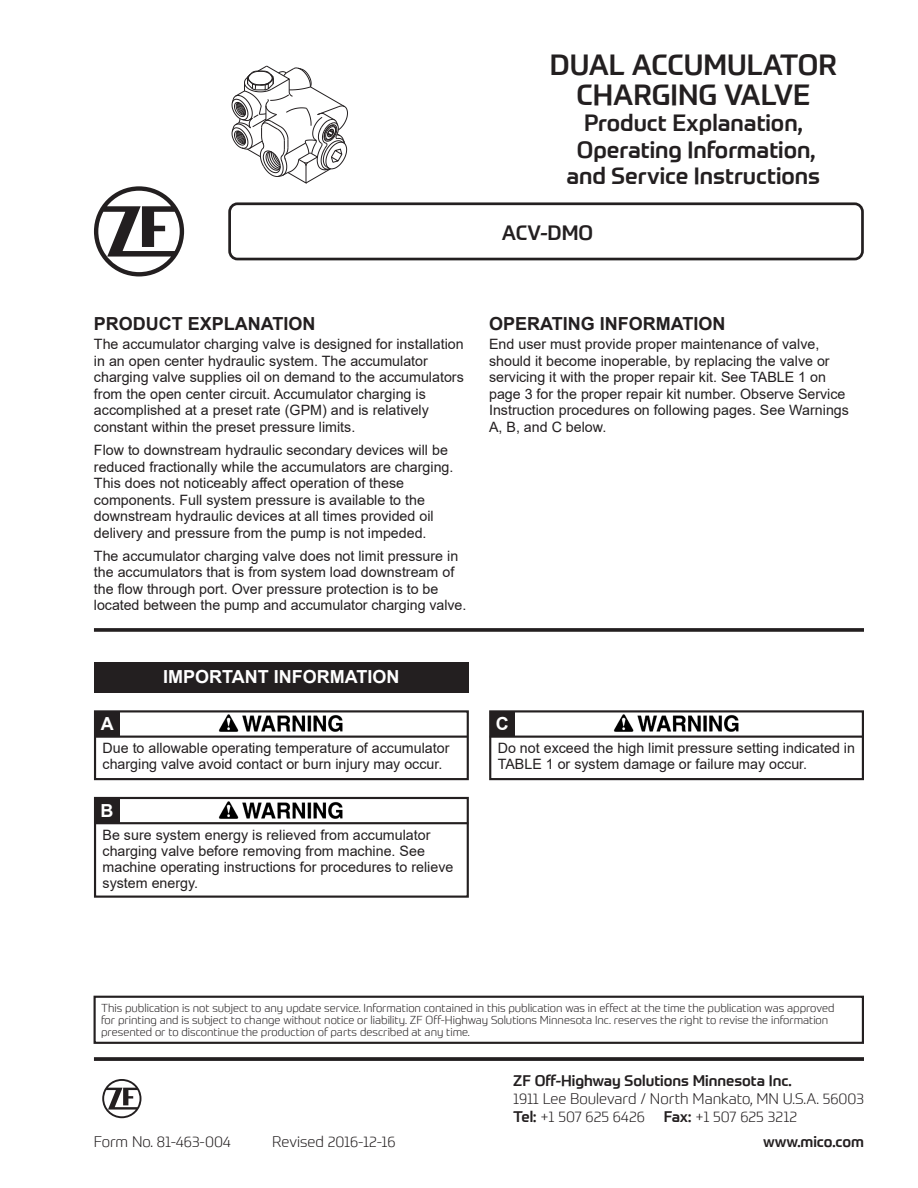
<style>
.page{position:relative;width:918px;height:1188px;background:#fff}
.page>*{position:absolute;margin:0;border:0;box-sizing:border-box;transform-origin:0 0}
.t1{font:500 28.5px/30px "ZF Prometo";color:#231f20;text-align:center}
.t2{font:500 22.95px/26.2px "ZF Prometo";color:#231f20;text-align:center}
.t3{font:500 20.25px "ZF Prometo";color:#231f20}
.t4{font:700 18px "Arial";color:#231f20}
.t5{font:700 18px "Arial";color:#fff}
.t6{font:300 15px/18px "ZF Prometo";color:#231f20}
.t7{font:500 15px "ZF Prometo";color:#231f20}
.t8{font:14.25px/16.5px "Arial";color:#231f20}
.t9{font:300 11.25px/12.3px "ZF Prometo";color:#231f20}
.s1{font-weight:500}
</style>
<div class="page">
<svg style="left:94px;top:628px;width:770px;height:4px;background:#353132"></svg>
<div style="left:94px;top:662px;width:375px;height:30px;background:#231f20"></div>
<div style="left:94px;top:710px;width:375px;height:70px;border:2px solid #231f20"></div>
<img style="left:218px;top:714px;width:125px;height:18px">
<hr style="left:95px;top:736px;width:373px;height:2px;background:#231f20">
<div style="left:95px;top:712px;width:25px;height:24px;background:#231f20"></div>
<div style="left:94px;top:797px;width:375px;height:101px;border:2px solid #231f20"></div>
<img style="left:218px;top:801px;width:125px;height:18px">
<hr style="left:95px;top:822px;width:373px;height:2px;background:#231f20">
<div style="left:95px;top:799px;width:25px;height:24px;background:#231f20"></div>
<div style="left:489px;top:710px;width:375px;height:70px;border:2px solid #231f20"></div>
<img style="left:613px;top:714px;width:126px;height:18px">
<hr style="left:490px;top:736px;width:373px;height:2px;background:#231f20">
<div style="left:490px;top:713px;width:25px;height:23px;background:#231f20"></div>
<svg style="left:232px;top:66px;width:116px;height:118px"></svg>
<div style="left:228px;top:202px;width:636px;height:58px;border:3px solid #231f20;border-radius:8px"></div>
<svg style="left:94px;top:186px;width:90px;height:90px"></svg>
<div style="left:94px;top:996px;width:770px;height:48px;border:2px solid #231f20"></div>
<svg style="left:94px;top:1057px;width:770px;height:4px;background:#302c2d"></svg>
<svg style="left:102px;top:1079px;width:39px;height:39px"></svg>
<h1 class="t1" style="left:550px;top:50px;width:289px">DUAL ACCUMULATOR<br>CHARGING VALVE</h1>
<h2 class="t2" style="left:567px;top:110px;width:255px">Product Explanation,<br>Operating Information, and Service Instructions</h2>
<h3 class="t3" style="left:502px;top:220px;width:93px">ACV-DMO</h3>
<p class="t4" style="left:94px;top:311px;width:223px">PRODUCT EXPLANATION</p>
<p class="t8" style="left:94px;top:336px;width:371px">The accumulator charging valve is designed for installation in an open center hydraulic system. The accumulator charging valve supplies oil on demand to the accumulators from the open center circuit. Accumulator charging is accomplished at a preset rate (GPM) and is relatively constant within the preset pressure limits.</p>
<p class="t8" style="left:94px;top:442px;width:361px">Flow to downstream hydraulic secondary devices will be reduced fractionally while the accumulators are charging.<br>This does not noticeably affect operation of these components. Full system pressure is available to the downstream hydraulic devices at all times provided oil delivery and pressure from the pump is not impeded.</p>
<p class="t8" style="left:94px;top:548px;width:374px">The accumulator charging valve does not limit pressure in the accumulators that is from system load downstream of the flow through port. Over pressure protection is to be located between the pump and accumulator charging valve.</p>
<p class="t5" style="left:101px;top:711px;width:14px">A</p>
<p class="t5" style="left:163px;top:664px;width:238px">IMPORTANT INFORMATION</p>
<p class="t8" style="left:103px;top:740px;width:348px">Due to allowable operating temperature of accumulator charging valve avoid contact or burn injury may occur.</p>
<p class="t5" style="left:101px;top:798px;width:14px">B</p>
<p class="t8" style="left:103px;top:826px;width:352px">Be sure system energy is relieved from accumulator charging valve before removing from machine. See machine operating instructions for procedures to relieve system energy.</p>
<p class="t4" style="left:489px;top:311px;width:238px">OPERATING INFORMATION</p>
<p class="t8" style="left:489px;top:336px;width:361px">End user must provide proper maintenance of valve, should it become inoperable, by replacing the valve or servicing it with the proper repair kit. See TABLE 1 on page 3 for the proper repair kit number. Observe Service Instruction procedures on following pages. See Warnings A, B, and C below.</p>
<p class="t5" style="left:496px;top:711px;width:14px">C</p>
<p class="t8" style="left:498px;top:740px;width:359px">Do not exceed the high limit pressure setting indicated in<br>TABLE 1 or system damage or failure may occur.</p>
<p class="t9" style="left:101px;top:1001px;width:735px">This publication is not subject to any update service. Information contained in this publication was in effect at the time the publication was approved for printing and is subject to change without notice or liability. ZF Off-Highway Solutions Minnesota Inc. reserves the right to revise the information presented or to discontinue the production of parts described at any time.</p>
<p class="t7" style="left:513px;top:1071px;width:280px">ZF Off-Highway Solutions Minnesota Inc.</p>
<p class="t6" style="left:513px;top:1090px;width:352px">1911 Lee Boulevard / North Mankato, MN U.S.A. 56003<br><span class="s1">Tel:</span> +1 507 625 6426</p>
<p class="t6" style="left:664px;top:1108px;width:135px"><span class="s1">Fax:</span> +1 507 625 3212</p>
<p class="t6" style="left:94px;top:1133px;width:138px">Form No. 81-463-004</p>
<p class="t6" style="left:272px;top:1133px;width:125px">Revised 2016-12-16</p>
<p class="t7" style="left:763px;top:1133px;width:102px">www.mico.com</p>
</div>
